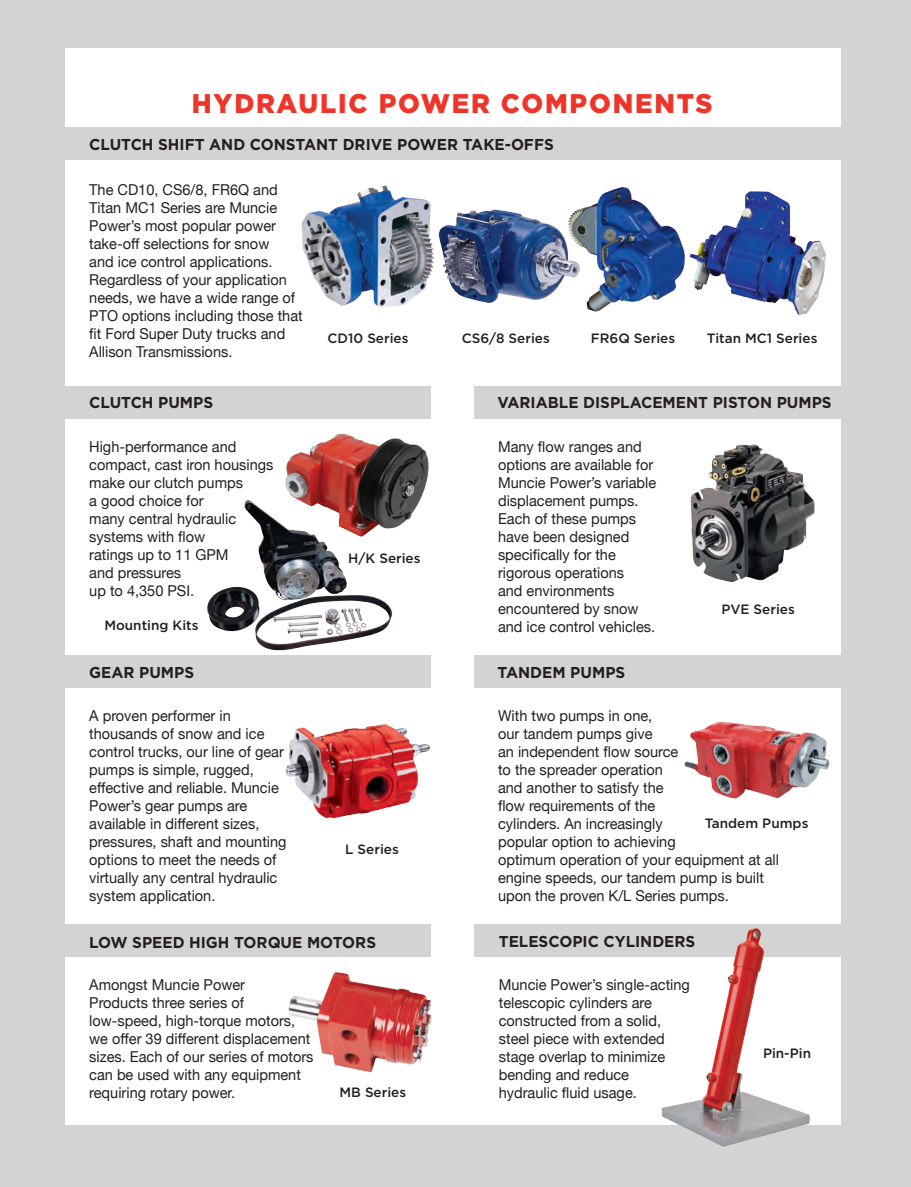
<style>
.page{position:relative;width:911px;height:1187px;background:#fff}
.page>*{position:absolute;margin:0;border:0;box-sizing:border-box;transform-origin:0 0}
.t1{font:900 27px "Gotham";letter-spacing:.07em;color:#ee3529}
.t2{font:700 15.75px "Gotham";color:#231f20}
.t3{font:15px/18px "Helvetica Neue";color:#231f20}
.t4{font:500 13.5px "Gotham";color:#231f20}
</style>
<div class="page">
<div style="left:0;top:0;width:910px;height:1187px;background:#d4d3d3"></div>
<div style="left:65px;top:49px;width:776px;height:1076px;background:#fff"></div>
<div style="left:59px;top:127px;width:798px;height:32px;background:#d4d3d3"></div>
<div style="left:59px;top:386px;width:371px;height:32px;background:#d4d3d3"></div>
<div style="left:59px;top:924px;width:371px;height:32px;background:#d4d3d3"></div>
<div style="left:59px;top:655px;width:371px;height:32px;background:#d4d3d3"></div>
<div style="left:474px;top:924px;width:369px;height:32px;background:#d4d3d3"></div>
<div style="left:474px;top:655px;width:383px;height:32px;background:#d4d3d3"></div>
<div style="left:474px;top:386px;width:383px;height:32px;background:#d4d3d3"></div>
<img style="left:301px;top:185px;width:133px;height:123px">
<img style="left:582px;top:187px;width:99px;height:125px">
<img style="left:438px;top:208px;width:144px;height:95px">
<img style="left:207px;top:500px;width:186px;height:151px">
<img style="left:684px;top:721px;width:146px;height:78px">
<img style="left:284px;top:433px;width:145px;height:103px">
<img style="left:286px;top:724px;width:99px;height:94px">
<img style="left:288px;top:972px;width:144px;height:101px">
<img style="left:651px;top:928px;width:163px;height:219px">
<img style="left:681px;top:191px;width:145px;height:124px">
<img style="left:690px;top:444px;width:125px;height:139px">
<p class="t1" style="left:192px;top:85px;width:522px">HYDRAULIC POWER COMPONENTS</p>
<p class="t2" style="left:89px;top:133px;width:466px">CLUTCH SHIFT AND CONSTANT DRIVE POWER TAKE-OFFS</p>
<p class="t3" style="left:89px;top:181px;width:215px">The CD10, CS6/8, FR6Q and<br>Titan MC1 Series are Muncie<br>Power’s most popular power take-off selections for snow<br>and ice control applications.<br>Regardless of your application needs, we have a wide range of<br>PTO options including those that fit Ford Super Duty trucks and<br>Allison Transmissions.</p>
<p class="t4" style="left:462px;top:329px;width:89px">CS6/8 Series</p>
<p class="t4" style="left:327px;top:329px;width:82px">CD10 Series</p>
<p class="t4" style="left:707px;top:329px;width:112px">Titan MC1 Series</p>
<p class="t4" style="left:591px;top:329px;width:86px">FR6Q Series</p>
<p class="t2" style="left:89px;top:392px;width:125px">CLUTCH PUMPS</p>
<p class="t2" style="left:497px;top:392px;width:335px">VARIABLE DISPLACEMENT PISTON PUMPS</p>
<p class="t3" style="left:89px;top:438px;width:186px">High-performance and compact, cast iron housings make our clutch pumps<br>a good choice for<br>many central hydraulic systems with flow<br>ratings up to 11 GPM<br>and pressures<br>up to 4,350 PSI.</p>
<p class="t4" style="left:104px;top:616px;width:96px">Mounting Kits</p>
<p class="t4" style="left:348px;top:549px;width:74px">H/K Series</p>
<p class="t3" style="left:498px;top:438px;width:160px">Many flow ranges and options are available for<br>Muncie Power’s variable displacement pumps.<br>Each of these pumps have been designed specifically for the rigorous operations<br>and environments encountered by snow and ice control vehicles.</p>
<p class="t2" style="left:89px;top:661px;width:106px">GEAR PUMPS</p>
<p class="t2" style="left:497px;top:661px;width:129px">TANDEM PUMPS</p>
<p class="t4" style="left:721px;top:600px;width:75px">PVE Series</p>
<p class="t3" style="left:89px;top:707px;width:199px">A proven performer in thousands of snow and ice control trucks, our line of gear pumps is simple, rugged, effective and reliable. Muncie<br>Power’s gear pumps are available in different sizes, pressures, shaft and mounting options to meet the needs of virtually any central hydraulic system application.</p>
<p class="t4" style="left:345px;top:841px;width:55px">L Series</p>
<p class="t2" style="left:89px;top:931px;width:288px">LOW SPEED HIGH TORQUE MOTORS</p>
<p class="t3" style="left:89px;top:935px;width:69px">Copy here</p>
<p class="t3" style="left:89px;top:976px;width:226px">Amongst Muncie Power<br>Products three series of low-speed, high-torque motors, we offer 39 different displacement sizes. Each of our series of motors can be used with any equipment requiring rotary power.</p>
<p class="t4" style="left:339px;top:1083px;width:68px">MB Series</p>
<p class="t3" style="left:498px;top:707px;width:282px">With two pumps in one,<br>our tandem pumps give<br>an independent flow source<br>to the spreader operation<br>and another to satisfy the<br>flow requirements of the<br>cylinders. An increasingly<br>popular option to achieving<br>optimum operation of your equipment at all engine speeds, our tandem pump is built upon the proven K/L Series pumps.</p>
<p class="t4" style="left:704px;top:814px;width:105px">Tandem Pumps</p>
<p class="t2" style="left:499px;top:930px;width:198px">TELESCOPIC CYLINDERS</p>
<p class="t3" style="left:499px;top:976px;width:193px">Muncie Power’s single-acting telescopic cylinders are constructed from a solid, steel piece with extended stage overlap to minimize bending and reduce hydraulic fluid usage.</p>
<p class="t4" style="left:763px;top:1044px;width:50px">Pin-Pin</p>
</div>
